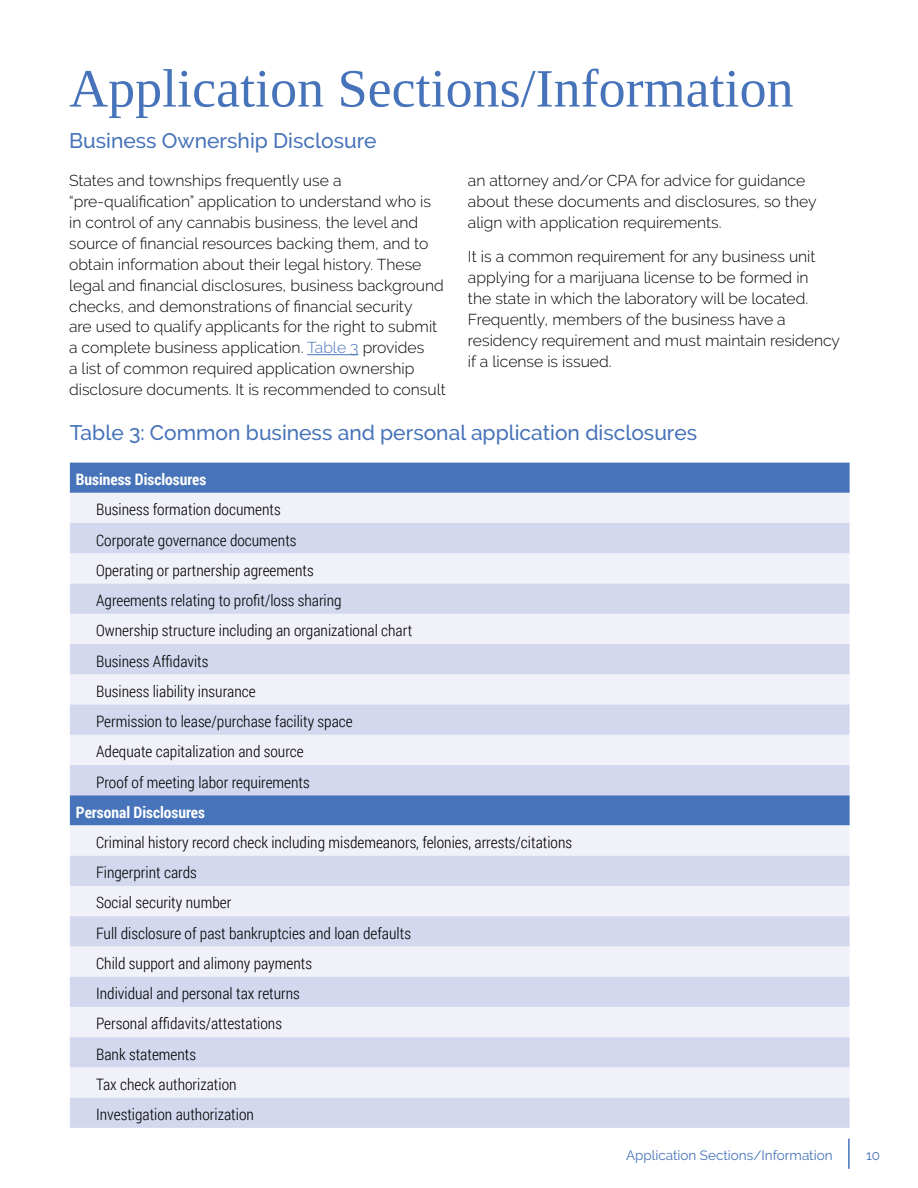
<style>
.page{position:relative;width:918px;height:1188px;background:#fff}
.page>*{position:absolute;margin:0;border:0;box-sizing:border-box;transform-origin:0 0}
.t1{font:54px "Liberation Serif";color:#4673b9}
.t2{font:500 21px "Raleway";color:#4673b9}
.t3{font:300 15.75px/21px "Raleway";color:#000}
.t4{font:300 15.75px/30.3px "Roboto Condensed";color:#000}
.t5{font:700 15.75px "Roboto Condensed";color:#fff}
.t6{font:13.5px "Raleway";color:#4673b9}
.s1{color:#4673b9}
</style>
<div class="page">
<hr style="left:848px;top:1139px;width:2px;height:30px;background:#4673b9">
<hr style="left:307px;top:354px;width:52px;height:1px;background:#4673b9">
<div style="left:70px;top:463px;width:780px;height:30px;background:#4673b9"></div>
<div style="left:70px;top:493px;width:779px;height:30px;background:#f1f2f9"></div>
<svg style="left:70px;top:523px;width:780px;height:605px;fill:#d3d8ee"></svg>
<h1 class="t1" style="left:69px;top:54px;width:726px">Application Sections/Information</h1>
<h2 class="t2" style="left:69px;top:128px;width:309px">Business Ownership Disclosure</h2>
<p class="t3" style="left:69px;top:169px;width:378px">States and townships frequently use a “pre‑qualification” application to understand who is in control of any cannabis business, the level and source of financial resources backing them, and to obtain information about their legal history. These legal and financial disclosures, business background checks, and demonstrations of financial security<br>are used to qualify applicants for the right to submit a complete business application. <span class="s1">Table 3</span> provides<br>a list of common required application ownership disclosure documents. It is recommended to consult</p>
<h2 class="t2" style="left:70px;top:420px;width:629px">Table 3: Common business and personal application disclosures</h2>
<p class="t5" style="left:76px;top:468px;width:132px">Business Disclosures</p>
<p class="t4" style="left:96px;top:494px;width:318px">Business formation documents<br>Corporate governance documents<br>Operating or partnership agreements<br>Agreements relating to profit/loss sharing<br>Ownership structure including an organizational chart Business Affidavits<br>Business liability insurance<br>Permission to lease/purchase facility space Adequate capitalization and source<br>Proof of meeting labor requirements</p>
<p class="t5" style="left:76px;top:801px;width:131px">Personal Disclosures</p>
<p class="t4" style="left:96px;top:827px;width:478px">Criminal history record check including misdemeanors, felonies, arrests/citations Fingerprint cards<br>Social security number<br>Full disclosure of past bankruptcies and loan defaults<br>Child support and alimony payments<br>Individual and personal tax returns<br>Personal affidavits/attestations<br>Bank statements<br>Tax check authorization<br>Investigation authorization</p>
<p class="t3" style="left:468px;top:169px;width:350px">an attorney and/or CPA for advice for guidance about these documents and disclosures, so they align with application requirements.</p>
<p class="t3" style="left:468px;top:246px;width:374px">It is a common requirement for any business unit applying for a marijuana license to be formed in<br>the state in which the laboratory will be located.<br>Frequently, members of the business have a residency requirement and must maintain residency if a license is issued.</p>
<p class="t6" style="left:626px;top:1147px;width:208px">Application Sections/Information</p>
<p class="t6" style="left:866px;top:1147px;width:16px">10</p>
</div>
